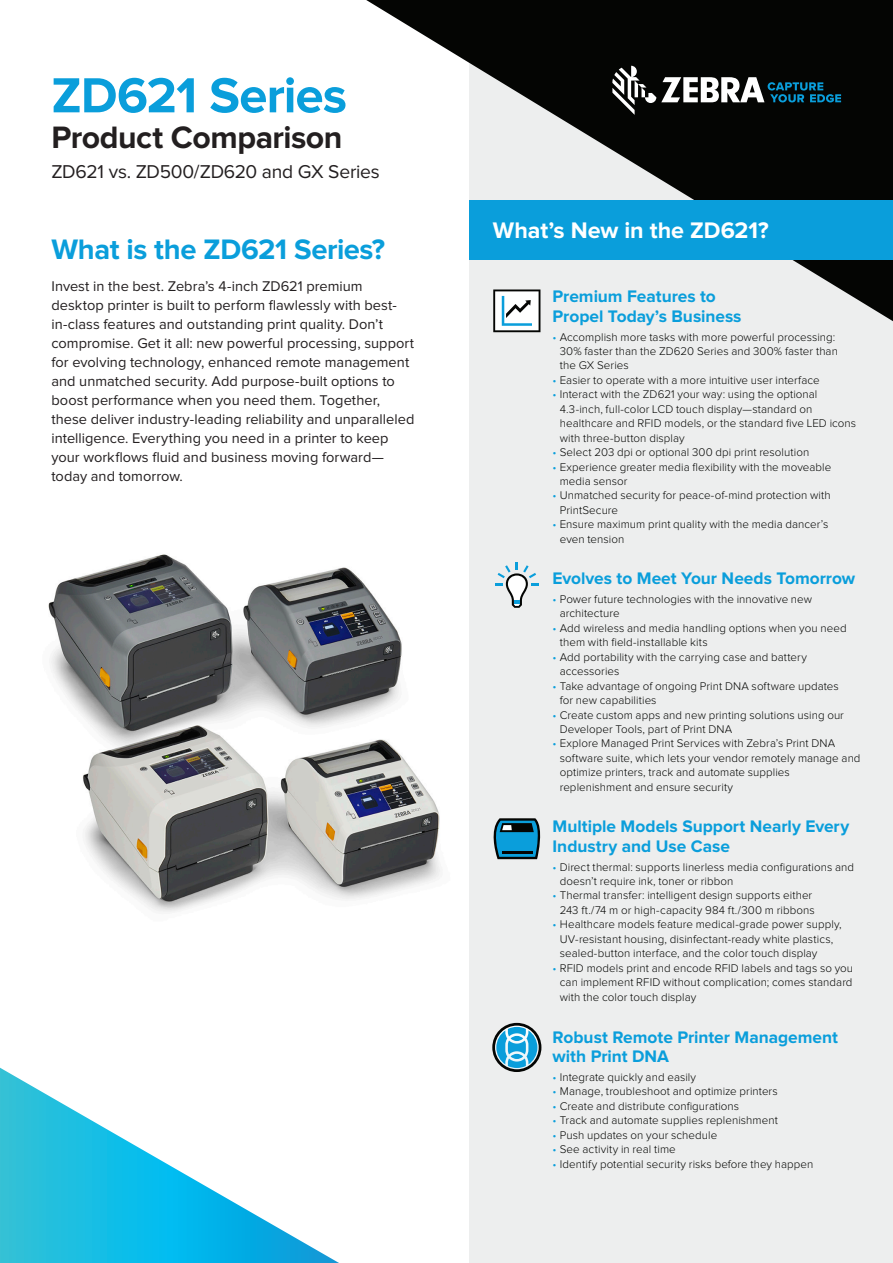
<style>
.page{position:relative;width:893px;height:1263px;background:#fff}
.page>*{position:absolute;margin:0;border:0;box-sizing:border-box;transform-origin:0 0}
.t1{font:700 51px "Proxima Nova";letter-spacing:-.02em;color:#0a9edb}
.t2{font:700 32.1px "Proxima Nova";letter-spacing:-.015em;color:#231f20}
.t3{font:700 29.25px "Proxima Nova";letter-spacing:-.015em;color:#0a9edb}
.t4{font:700 23.4px "Proxima Nova";letter-spacing:-.005em;color:#fff}
.t5{font:19.2px "Proxima Nova";letter-spacing:-.015em;color:#231f20}
.t6{font:700 17.4px/19.5px "Proxima Nova";color:#0a9edb}
.t7{font:14.55px/18.9px "Proxima Nova";color:#231f20}
.t8{font:300 11.55px/14.4px "Proxima Nova";letter-spacing:.005em;color:#040503}
.s1{color:#0a9edb}
</style>
<div class="page">
<svg style="left:0;top:1068px;width:339px;height:195px"></svg>
<div style="left:470px;top:48px;width:423px;height:1215px;background:#edeeee"></div>
<svg style="left:366px;top:0;width:527px;height:321px"></svg>
<div style="left:470px;top:200px;width:423px;height:60px;background:#0a9edb"></div>
<img style="left:48px;top:554px;width:393px;height:358px">
<div style="left:492px;top:1023px;width:49px;height:49px;border:3px solid #040503;border-radius:50%"></div>
<svg style="left:495px;top:1025px;width:44px;height:44px"></svg>
<svg style="left:496px;top:1027px;width:41px;height:41px"></svg>
<svg style="left:493px;top:818px;width:48px;height:41px;background:#247798"></svg>
<hr style="left:502px;top:851px;width:30px;height:3px;background:#040503">
<svg style="left:493px;top:289px;width:47px;height:43px;background:#bac5c9"></svg>
<svg style="left:495px;top:563px;width:43px;height:45px"></svg>
<svg style="left:612px;top:52px;width:229px;height:73px;background:#252b2b"></svg>
<h1 class="t1" style="left:51px;top:72px;width:297px">ZD621 Series</h1>
<h2 class="t2" style="left:51px;top:122px;width:292px">Product Comparison</h2>
<h3 class="t5" style="left:51px;top:163px;width:330px">ZD621 vs. ZD500/ZD620 and GX Series</h3>
<h3 class="t4" style="left:493px;top:219px;width:277px">What’s New in the ZD621?</h3>
<h3 class="t3" style="left:51px;top:236px;width:335px">What is the ZD621 Series?</h3>
<p class="t7" style="left:51px;top:277px;width:364px">Invest in the best. Zebra’s 4-inch ZD621 premium desktop printer is built to perform flawlessly with best&shy;in-class features and outstanding print quality. Don’t compromise. Get it all: new powerful processing, support for evolving technology, enhanced remote management and unmatched security. Add purpose-built options to boost performance when you need them. Together, these deliver industry-leading reliability and unparalleled intelligence. Everything you need in a printer to keep your workflows fluid and business moving forward— today and tomorrow.</p>
<h3 class="t6" style="left:553px;top:287px;width:191px">Premium Features to<br>Propel Today’s Business</h3>
<p class="t8" style="left:560px;top:330px;width:280px;text-indent:-7px"><span class="s1">•</span> Accomplish more tasks with more powerful processing:<br>30% faster than the ZD620 Series and 300% faster than the GX Series</p>
<p class="t8" style="left:553px;top:373px;width:269px"><span class="s1">•</span> Easier to operate with a more intuitive user interface</p>
<p class="t8" style="left:560px;top:388px;width:298px;text-indent:-7px"><span class="s1">•</span> Interact with the ZD621 your way: using the optional 4.3-inch, full-color LCD touch display—standard on healthcare and RFID models, or the standard five LED icons with three-button display</p>
<p class="t8" style="left:553px;top:446px;width:258px"><span class="s1">•</span> Select 203 dpi or optional 300 dpi print resolution</p>
<p class="t8" style="left:560px;top:460px;width:273px;text-indent:-7px"><span class="s1">•</span> Experience greater media flexibility with the moveable media sensor</p>
<p class="t8" style="left:560px;top:489px;width:272px;text-indent:-7px"><span class="s1">•</span> Unmatched security for peace-of-mind protection with<br>PrintSecure</p>
<p class="t8" style="left:560px;top:518px;width:270px;text-indent:-7px"><span class="s1">•</span> Ensure maximum print quality with the media dancer’s even tension</p>
<h3 class="t6" style="left:553px;top:569px;width:304px">Evolves to Meet Your Needs Tomorrow</h3>
<p class="t8" style="left:560px;top:592px;width:254px;text-indent:-7px"><span class="s1">•</span> Power future technologies with the innovative new architecture</p>
<p class="t8" style="left:560px;top:621px;width:288px;text-indent:-7px"><span class="s1">•</span> Add wireless and media handling options when you need them with field-installable kits</p>
<p class="t8" style="left:560px;top:650px;width:249px;text-indent:-7px"><span class="s1">•</span> Add portability with the carrying case and battery accessories</p>
<p class="t8" style="left:560px;top:679px;width:281px;text-indent:-7px"><span class="s1">•</span> Take advantage of ongoing Print DNA software updates for new capabilities</p>
<p class="t8" style="left:560px;top:708px;width:286px;text-indent:-7px"><span class="s1">•</span> Create custom apps and new printing solutions using our<br>Developer Tools, part of Print DNA</p>
<p class="t8" style="left:560px;top:737px;width:302px;text-indent:-7px"><span class="s1">•</span> Explore Managed Print Services with Zebra’s Print DNA software suite, which lets your vendor remotely manage and optimize printers, track and automate supplies replenishment and ensure security</p>
<h3 class="t6" style="left:553px;top:817px;width:298px">Multiple Models Support Nearly Every<br>Industry and Use Case</h3>
<p class="t8" style="left:560px;top:860px;width:296px;text-indent:-7px"><span class="s1">•</span> Direct thermal: supports linerless media configurations and doesn’t require ink, toner or ribbon</p>
<p class="t8" style="left:553px;top:889px;width:264px;text-align:right"><span class="s1">•</span> Thermal transfer: intelligent design supports either<br>243 ft./74 m or high-capacity 984 ft./300 m ribbons</p>
<p class="t8" style="left:560px;top:918px;width:283px;text-indent:-7px"><span class="s1">•</span> Healthcare models feature medical-grade power supply,<br>UV-resistant housing, disinfectant-ready white plastics, sealed-button interface, and the color touch display</p>
<p class="t8" style="left:560px;top:961px;width:295px;line-height:14.9px;text-align:justify;text-indent:-7px"><span class="s1">•</span> RFID models print and encode RFID labels and tags so you can implement RFID without complication; comes standard with the color touch display</p>
<h3 class="t6" style="left:553px;top:1028px;width:287px">Robust Remote Printer Management with Print DNA</h3>
<p class="t8" style="left:553px;top:1070px;width:145px"><span class="s1">•</span> Integrate quickly and easily</p>
<p class="t8" style="left:553px;top:1085px;width:227px"><span class="s1">•</span> Manage, troubleshoot and optimize printers</p>
<p class="t8" style="left:553px;top:1099px;width:188px"><span class="s1">•</span> Create and distribute configurations</p>
<p class="t8" style="left:553px;top:1114px;width:227px"><span class="s1">•</span> Track and automate supplies replenishment</p>
<p class="t8" style="left:553px;top:1128px;width:166px"><span class="s1">•</span> Push updates on your schedule</p>
<p class="t8" style="left:553px;top:1143px;width:125px"><span class="s1">•</span> See activity in real time</p>
<p class="t8" style="left:553px;top:1157px;width:262px"><span class="s1">•</span> Identify potential security risks before they happen</p>
</div>
